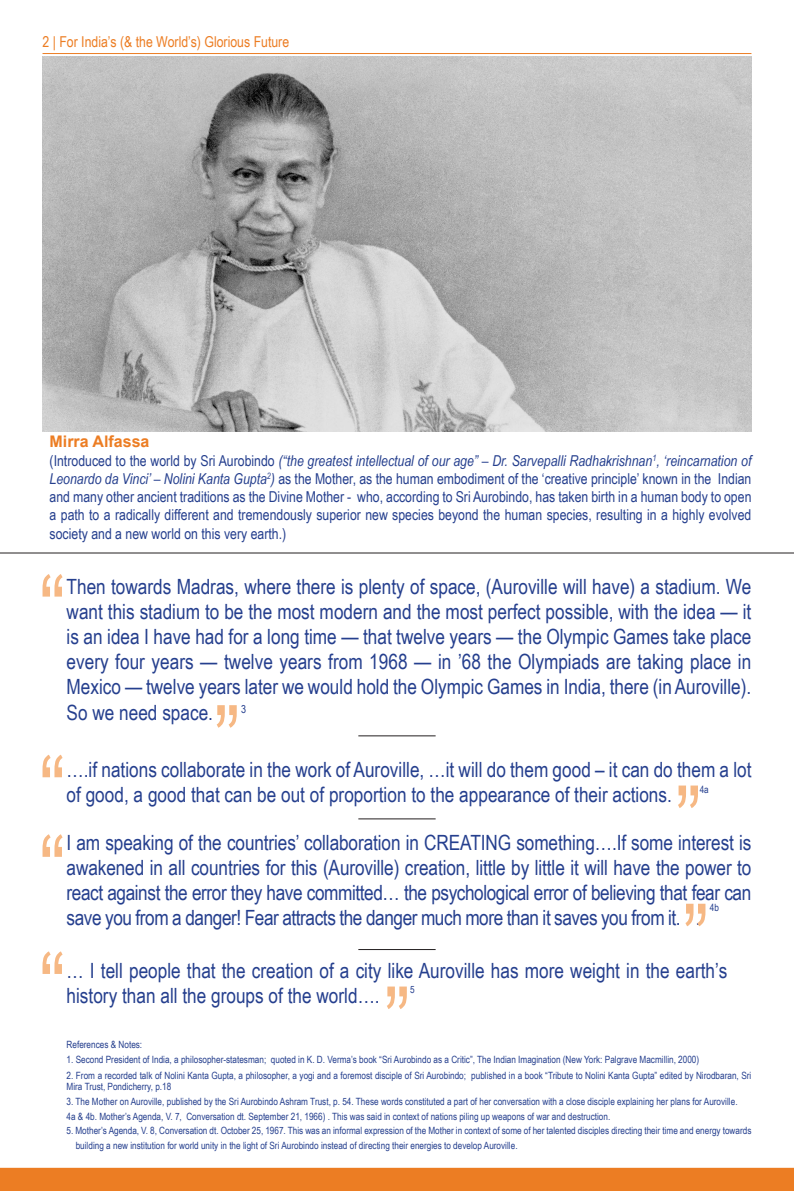
<style>
.page{position:relative;width:794px;height:1191px;background:#fff}
.page>*{position:absolute;margin:0;border:0;box-sizing:border-box;transform-origin:0 0}
.t1{font:21px/25.2px "Arial Narrow";color:#253f8e;text-align:justify}
.t2{font:700 16px "Arial";color:#ec7d23}
.t3{font:15px/18px "Arial Narrow";color:#253f8e;text-align:justify}
.t4{font:15px "Arial Narrow";color:#ec7d23}
.t5{font:11px "Arial Narrow";color:#253f8e}
.t6{font:10px/11px "Arial Narrow";color:#253f8e}
.s1{font-style:italic}
</style>
<div class="page">
<hr style="left:0;top:552px;width:794px;height:1px;background:#231f20">
<hr style="left:358px;top:735px;width:77px;height:1px;background:#231f20">
<hr style="left:358px;top:818px;width:77px;height:1px;background:#231f20">
<hr style="left:358px;top:949px;width:77px;height:1px;background:#231f20">
<svg style="left:217px;top:705px;width:20px;height:22px"></svg>
<svg style="left:387px;top:986px;width:20px;height:23px"></svg>
<svg style="left:43px;top:574px;width:20px;height:22px"></svg>
<svg style="left:43px;top:754px;width:20px;height:23px"></svg>
<svg style="left:43px;top:834px;width:20px;height:23px"></svg>
<svg style="left:43px;top:951px;width:20px;height:23px"></svg>
<img style="left:43px;top:57px;width:708px;height:374px">
<div style="left:0;top:1167px;width:794px;height:24px;background:#ec7d23"></div>
<hr style="left:43px;top:53px;width:708px;height:1px;background:#ec7d23">
<svg style="left:685px;top:903px;width:20px;height:23px"></svg>
<svg style="left:678px;top:785px;width:20px;height:23px"></svg>
<p class="t4" style="left:43px;top:31px;width:248px">2 | For India’s (&amp; the World’s) Glorious Future</p>
<p class="t2" style="left:50px;top:430px;width:101px">Mirra Alfassa</p>
<p class="t3" style="left:50px;top:451px;width:703px">(Introduced to the world by Sri Aurobindo <span class="s1">(“the greatest intellectual of our age” – Dr. Sarvepalli Radhakrishnan</span><sup>1</sup><span class="s1">, ‘reincarnation of Leonardo da Vinci’ – Nolini Kanta Gupta</span><sup>2</sup><span class="s1">)</span> as the Mother, as the human embodiment of the ‘creative principle’ known in the Indian and many other ancient traditions as the Divine Mother - who, according to Sri Aurobindo, has taken birth in a human body to open a path to a radically different and tremendously superior new species beyond the human species, resulting in a highly evolved society and a new world on this very earth.)</p>
<p class="t1" style="left:67px;top:573px;width:686px">Then towards Madras, where there is plenty of space, (Auroville will have) a stadium. We want this stadium to be the most modern and the most perfect possible, with the idea — it is an idea I have had for a long time — that twelve years — the Olympic Games take place every four years — twelve years from 1968 — in ’68 the Olympiads are taking place in Mexico — twelve years later we would hold the Olympic Games in India, there (in Auroville).<br>So we need space.</p>
<p class="t1" style="left:67px;top:755px;width:686px">….if nations collaborate in the work of Auroville, …it will do them good – it can do them a lot of good, a good that can be out of proportion to the appearance of their actions.</p>
<p class="t1" style="left:67px;top:828px;width:686px">I am speaking of the countries’ collaboration in CREATING something….If some interest is awakened in all countries for this (Auroville) creation, little by little it will have the power to react against the error they have committed… the psychological error of believing that fear can save you from a danger! Fear attracts the danger much more than it saves you from it. .</p>
<p class="t1" style="left:67px;top:957px;width:662px">… I tell people that the creation of a city like Auroville has more weight in the earth’s history than all the groups of the world….</p>
<p class="t6" style="left:67px;top:1038px;width:77px">References &amp; Notes:</p>
<p class="t6" style="left:67px;top:1053px;width:634px">1. Second President of India, a philosopher-statesman; quoted in K. D. Verma’s book “Sri Aurobindo as a Critic”, The Indian Imagination (New York: Palgrave Macmillin, 2000)</p>
<p class="t6" style="left:67px;top:1070px;width:686px">2. From a recorded talk of Nolini Kanta Gupta, a philosopher, a yogi and a foremost disciple of Sri Aurobindo; published in a book “Tribute to Nolini Kanta Gupta” edited by Nirodbaran, Sri<br>Mira Trust, Pondicherry, p.18</p>
<p class="t6" style="left:67px;top:1095px;width:672px">3. The Mother on Auroville, published by the Sri Aurobindo Ashram Trust, p. 54. These words constituted a part of her conversation with a close disciple explaining her plans for Auroville.</p>
<p class="t6" style="left:67px;top:1110px;width:545px">4a &amp; 4b. Mother’s Agenda, V. 7, Conversation dt. September 21, 1966) . This was said in context of nations piling up weapons of war and destruction.</p>
<p class="t6" style="left:67px;top:1125px;width:686px">5. Mother’s Agenda, V. 8, Conversation dt. October 25, 1967. This was an informal expression of the Mother in context of some of her talented disciples directing their time and energy towards</p>
<p class="t6" style="left:76px;top:1139px;width:443px">building a new institution for world unity in the light of Sri Aurobindo instead of directing their energies to develop Auroville.</p>
<p class="t5" style="left:241px;top:701px;width:7px">3</p>
<p class="t6" style="left:699px;top:783px;width:11px">4a</p>
<p class="t6" style="left:710px;top:901px;width:11px">4b</p>
<p class="t6" style="left:410px;top:983px;width:6px">5</p>
</div>
